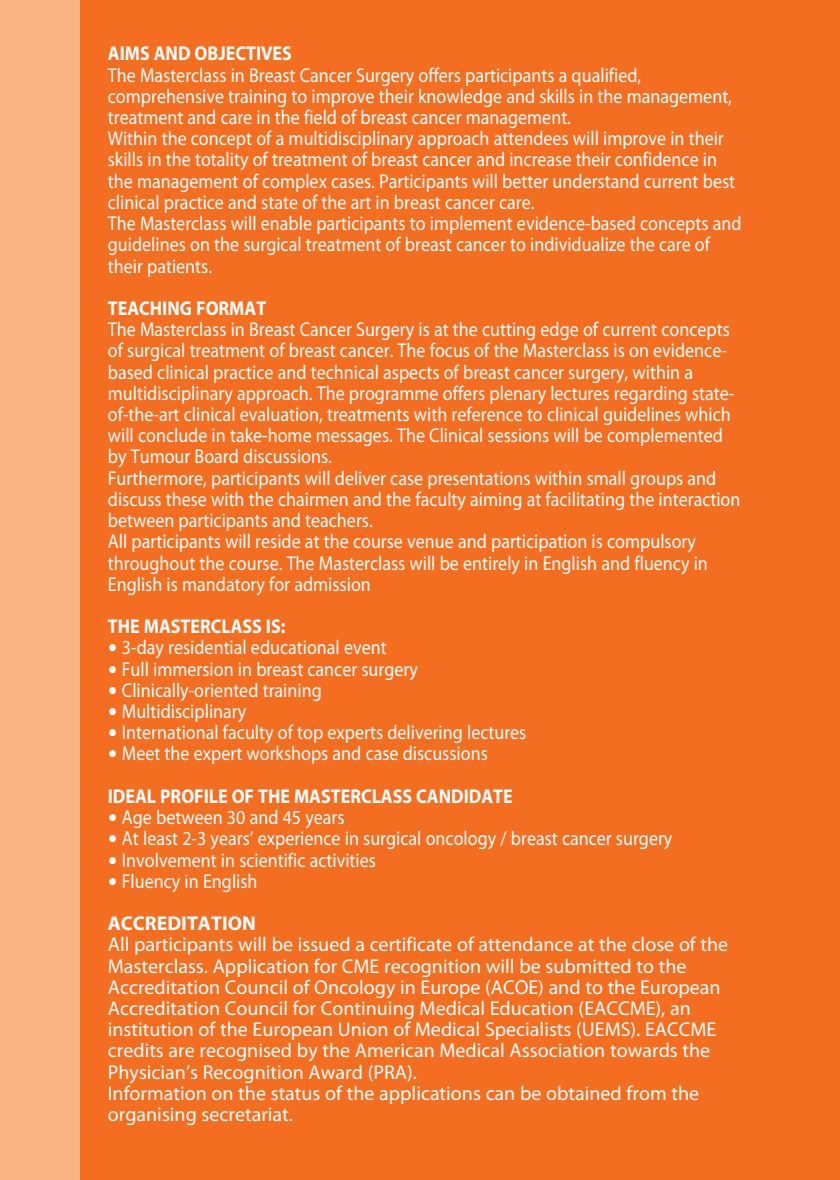
<style>
.page{position:relative;width:840px;height:1180px;background:#fff}
.page>*{position:absolute;margin:0;border:0;box-sizing:border-box;transform-origin:0 0}
.t1{font:20px/21.2px "Myriad Pro";color:#fff;scale:.9 1}
.t2{font:20px/21.2px "Myriad Pro";color:#fff}
.t3{font:700 20px "Myriad Pro";color:#fff;scale:.9 1}
.s1{font-family:"Verdana"}
.s2{font-weight:700}
</style>
<div class="page">
<div style="left:0;top:0;width:839px;height:1179px;background:#f36e21"></div>
<div style="left:0;top:0;width:79px;height:1179px;background:#f9b281"></div>
<p class="t3" style="left:108px;top:46px;width:206px">AIMS AND OBJECTIVES</p>
<p class="t1" style="left:108px;top:66px;width:705px">The Masterclass in Breast Cancer Surgery offers participants a qualified, comprehensive training to improve their knowledge and skills in the management, treatment and care in the field of breast cancer management.<br>Within the concept of a multidisciplinary approach attendees will improve in their skills in the totality of treatment of breast cancer and increase their confidence in the management of complex cases. Participants will better understand current best clinical practice and state of the art in breast cancer care.<br>The Masterclass will enable participants to implement evidence-based concepts and guidelines on the surgical treatment of breast cancer to individualize the care of their patients.</p>
<p class="t3" style="left:108px;top:301px;width:177px">TEACHING FORMAT</p>
<p class="t1" style="left:108px;top:320px;width:704px">The Masterclass in Breast Cancer Surgery is at the cutting edge of current concepts of surgical treatment of breast cancer. The focus of the Masterclass is on evidence&shy;based clinical practice and technical aspects of breast cancer surgery, within a multidisciplinary approach. The programme offers plenary lectures regarding state&shy;of-the-art clinical evaluation, treatments with reference to clinical guidelines which will conclude in take-home messages. The Clinical sessions will be complemented by Tumour Board discussions.<br>Furthermore, participants will deliver case presentations within small groups and discuss these with the chairmen and the faculty aiming at facilitating the interaction between participants and teachers.<br>All participants will reside at the course venue and participation is compulsory throughout the course. The Masterclass will be entirely in English and fluency in English is mandatory for admission</p>
<p class="t3" style="left:108px;top:619px;width:199px">THE MASTERCLASS IS:</p>
<p class="t1" style="left:108px;top:638px;width:311px"><span class="s1">•</span> 3-day residential educational event</p>
<p class="t1" style="left:108px;top:659px;width:346px"><span class="s1">•</span> Full immersion in breast cancer surgery</p>
<p class="t1" style="left:108px;top:681px;width:239px"><span class="s1">•</span> Clinically-oriented training</p>
<p class="t1" style="left:108px;top:702px;width:155px"><span class="s1">•</span> Multidisciplinary</p>
<p class="t1" style="left:108px;top:723px;width:466px"><span class="s1">•</span> International faculty of top experts delivering lectures</p>
<p class="t1" style="left:108px;top:734px;width:451px;line-height:42.4px"><span class="s1">•</span> Meet the expert workshops and case discussions<br><span class="s2">IDEAL PROFILE OF THE MASTERCLASS CANDIDATE</span></p>
<p class="t1" style="left:108px;top:808px;width:264px"><span class="s1">•</span> Age between 30 and 45 years</p>
<p class="t1" style="left:108px;top:829px;width:628px"><span class="s1">•</span> At least 2-3 years’ experience in surgical oncology / breast cancer surgery</p>
<p class="t1" style="left:108px;top:850px;width:299px"><span class="s1">•</span> Involvement in scientific activities</p>
<p class="t1" style="left:108px;top:861px;width:168px;line-height:42.4px"><span class="s1">•</span> Fluency in English<br><span class="s2">ACCREDITATION</span></p>
<p class="t2" style="left:108px;top:935px;width:621px">All participants will be issued a certificate of attendance at the close of the Masterclass. Application for CME recognition will be submitted to the Accreditation Council of Oncology in Europe (ACOE) and to the European Accreditation Council for Continuing Medical Education (EACCME), an institution of the European Union of Medical Specialists (UEMS). EACCME credits are recognised by the American Medical Association towards the Physician’s Recognition Award (PRA).<br>Information on the status of the applications can be obtained from the organising secretariat.</p>
</div>
